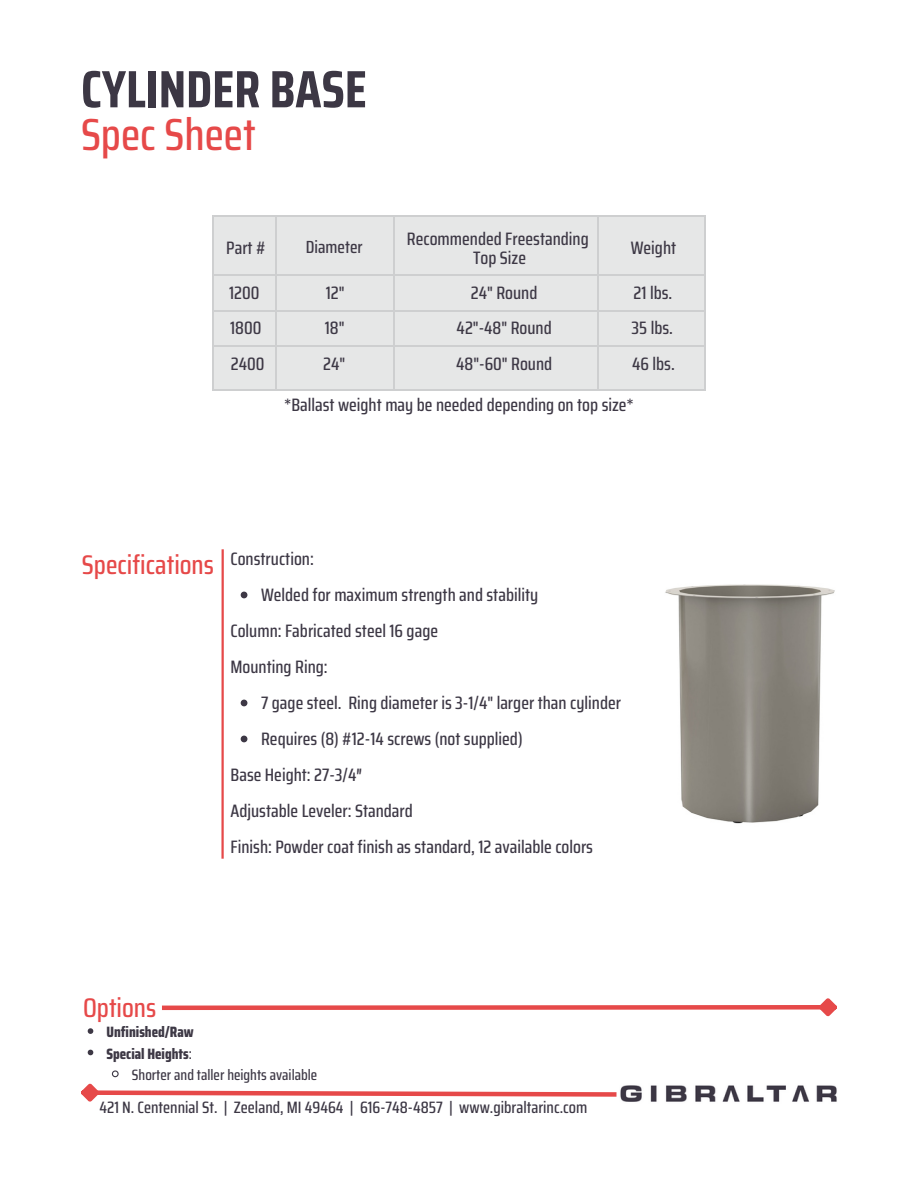
<style>
.page{position:relative;width:918px;height:1188px;background:#fff}
.page>*{position:absolute;margin:0;border:0;box-sizing:border-box;transform-origin:0 0}
.t1{font:700 52.5px "Saira Condensed";color:#3c3744}
.t2{font:500 45px "Saira Condensed";color:#e64949}
.t3{font:500 27px "Saira Condensed";color:#e64949}
.t4{font:500 18px "Saira Condensed";color:#3d3845}
.t5{font:500 17.55px "Saira Condensed";color:#3d3845}
.t6{font:500 16.5px "Saira Condensed";color:#3c3744}
.t7{font:500 15px "Saira Condensed";color:#3d3845}
.t8{font:800 15px "Saira Condensed";color:#3d3845}
.s1{font-weight:500}
</style>
<div class="page">
<svg style="left:162px;top:998px;width:675px;height:19px"></svg>
<div style="left:213px;top:215px;width:492px;height:176px;background:#e6e7e7"></div>
<hr style="left:213px;top:274px;width:492px;height:1px;background:#cecfd0">
<hr style="left:214px;top:310px;width:490px;height:1px;background:#cecfd0">
<hr style="left:214px;top:345px;width:490px;height:1px;background:#cecfd0">
<hr style="left:597px;top:215px;width:1px;height:176px;background:#cecfd0">
<hr style="left:394px;top:215px;width:1px;height:176px;background:#cecfd0">
<hr style="left:275px;top:215px;width:1px;height:176px;background:#cecfd0">
<hr style="left:704px;top:215px;width:1px;height:176px;background:#cecfd0">
<hr style="left:214px;top:390px;width:491px;height:1px;background:#cecfd0">
<hr style="left:213px;top:215px;width:1px;height:176px;background:#cecfd0">
<hr style="left:213px;top:215px;width:492px;height:1px;background:#cecfd0">
<img style="left:665px;top:584px;width:170px;height:240px">
<svg style="left:88px;top:1028px;width:5px;height:6px"></svg>
<svg style="left:88px;top:1050px;width:5px;height:5px"></svg>
<svg style="left:81px;top:1070px;width:536px;height:32px"></svg>
<hr style="left:221px;top:549px;width:3px;height:310px;background:#e64949">
<svg style="left:241px;top:592px;width:6px;height:6px"></svg>
<svg style="left:241px;top:700px;width:6px;height:6px"></svg>
<svg style="left:241px;top:736px;width:6px;height:6px"></svg>
<img style="left:620px;top:1085px;width:217px;height:17px">
<p class="t1" style="left:81px;top:48px;width:287px">CYLINDER BASE</p>
<p class="t2" style="left:81px;top:99px;width:176px">Spec Sheet</p>
<p class="t4" style="left:226px;top:233px;width:41px">Part #</p>
<p class="t5" style="left:306px;top:234px;width:58px">Diameter</p>
<p class="t4" style="left:407px;top:225px;width:183px">Recommended Freestanding</p>
<p class="t4" style="left:473px;top:244px;width:54px">Top Size</p>
<p class="t4" style="left:471px;top:279px;width:68px">24" Round</p>
<p class="t4" style="left:229px;top:279px;width:32px">1200</p>
<p class="t4" style="left:326px;top:279px;width:20px">12"</p>
<p class="t4" style="left:230px;top:313px;width:33px">1800</p>
<p class="t4" style="left:457px;top:313px;width:97px">42"-48" Round</p>
<p class="t4" style="left:231px;top:350px;width:35px">2400</p>
<p class="t4" style="left:456px;top:350px;width:98px">48"-60" Round</p>
<p class="t4" style="left:325px;top:313px;width:21px">18"</p>
<p class="t4" style="left:323px;top:350px;width:24px">24"</p>
<p class="t4" style="left:631px;top:233px;width:47px">Weight</p>
<p class="t4" style="left:634px;top:279px;width:40px">21 lbs.</p>
<p class="t4" style="left:632px;top:313px;width:43px">35 lbs.</p>
<p class="t4" style="left:632px;top:350px;width:44px">46 lbs.</p>
<p class="t4" style="left:284px;top:391px;width:351px">*Ballast weight may be needed depending on top size*</p>
<p class="t3" style="left:82px;top:543px;width:133px">Specifications</p>
<p class="t4" style="left:231px;top:544px;width:85px">Construction:</p>
<p class="t4" style="left:261px;top:580px;width:279px">Welded for maximum strength and stability</p>
<p class="t4" style="left:231px;top:616px;width:209px">Column: Fabricated steel 16 gage</p>
<p class="t4" style="left:231px;top:652px;width:99px">Mounting Ring:</p>
<p class="t4" style="left:261px;top:688px;width:361px">7 gage steel. Ring diameter is 3-1/4" larger than cylinder</p>
<p class="t4" style="left:261px;top:724px;width:263px">Requires (8) #12-14 screws (not supplied)</p>
<p class="t4" style="left:231px;top:760px;width:133px">Base Height: 27-3/4″</p>
<p class="t4" style="left:231px;top:796px;width:184px">Adjustable Leveler: Standard</p>
<p class="t4" style="left:231px;top:832px;width:364px">Finish: Powder coat finish as standard, 12 available colors</p>
<p class="t3" style="left:83px;top:986px;width:75px">Options</p>
<p class="t8" style="left:106px;top:1020px;width:89px">Unfinished/Raw</p>
<p class="t8" style="left:106px;top:1042px;width:87px">Special Heights<span class="s1">:</span></p>
<p class="t7" style="left:132px;top:1063px;width:187px">Shorter and taller heights available</p>
<p class="t6" style="left:99px;top:1095px;width:489px">421 N. Centennial St. | Zeeland, MI 49464 | 616-748-4857 | www.gibraltarinc.com</p>
</div>
